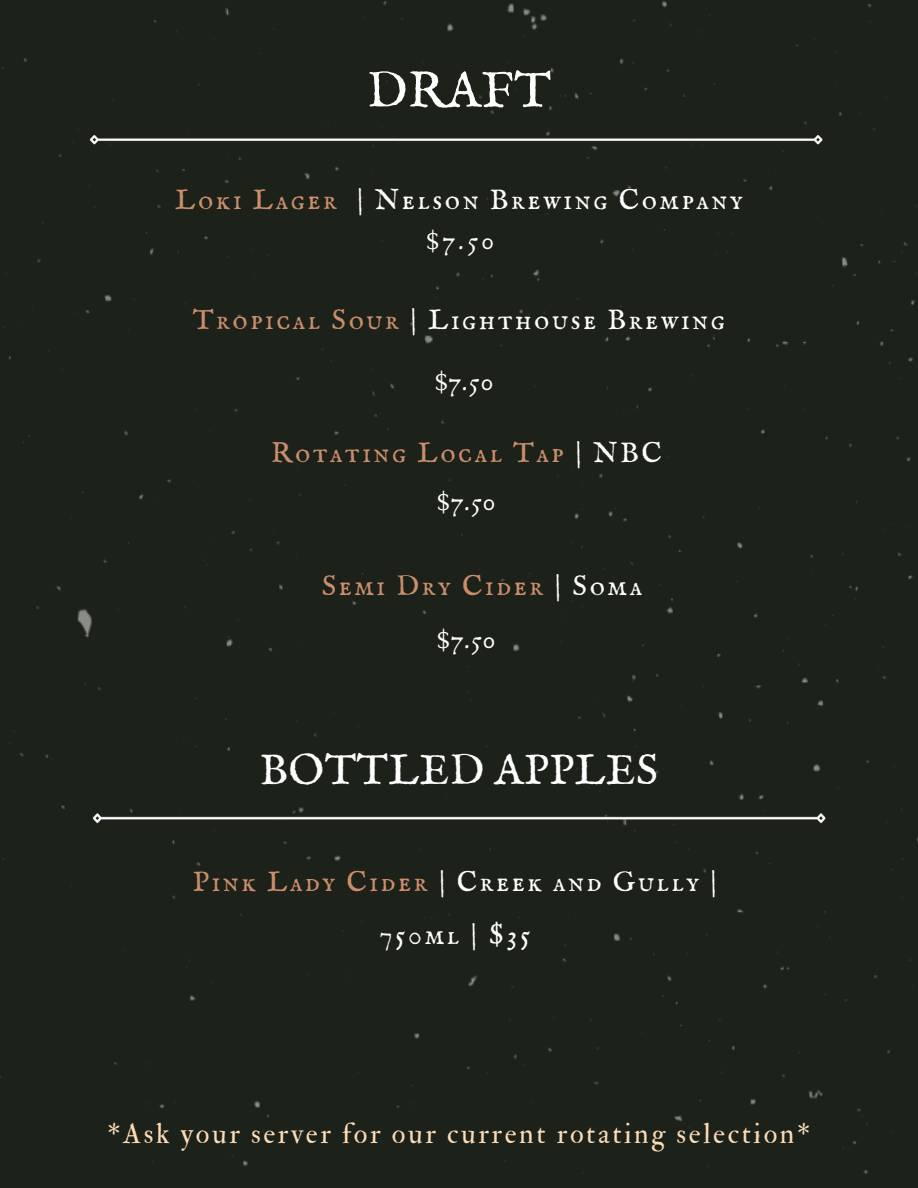
<style>
.page{position:relative;width:918px;height:1188px;background:#fff}
.page>*{position:absolute;margin:0;border:0;box-sizing:border-box;transform-origin:0 0}
.t1{font:50.7px "IM FELL English SC";letter-spacing:.01em;color:#fff}
.t2{font:43.05px "IM FELL English SC";letter-spacing:.01em;color:#fff}
.t3{font:28.5px/52.8px "IM FELL English SC";letter-spacing:.09em;color:#fff;text-align:center}
.t4{font:28.5px "IM FELL English SC";letter-spacing:.09em;color:#cb8e6b}
.t5{font:28.5px "IM FELL Double Pica Roman";letter-spacing:.09em;color:#fddbb4}
.t6{font:25.5px "Anaktoria";color:#fff}
.s1{color:#cb8e6b}
.s2{color:#fff}
</style>
<div class="page">
<div style="left:0;top:1px;width:918px;height:1174px;background:#1c211a"></div>
<img style="left:81px;top:127px;width:750px;height:25px">
<img style="left:84px;top:806px;width:749px;height:25px">
<h1 class="t1" style="left:367px;top:61px;width:185px">DRAFT</h1>
<p class="t4" style="left:175px;top:183px;width:163px">Loki Lager</p>
<h3 class="t3" style="left:357px;top:175px;width:388px">| Nelson Brewing Company</h3>
<p class="t6" style="left:427px;top:226px;width:69px">$7.50</p>
<h3 class="t3" style="left:193px;top:295px;width:533px"><span class="s1">Tropical Sour</span> | Lighthouse Brewing</h3>
<p class="t6" style="left:435px;top:366px;width:60px">$7.50</p>
<h3 class="t4" style="left:271px;top:436px;width:392px">Rotating Local Tap <span class="s2">| NBC</span></h3>
<p class="t6" style="left:437px;top:486px;width:60px">$7.50</p>
<p class="t4" style="left:322px;top:570px;width:322px">Semi Dry Cider <span class="s2">| Soma</span></p>
<h3 class="t6" style="left:437px;top:625px;width:60px">$7.50</h3>
<p class="t2" style="left:260px;top:746px;width:400px">BOTTLED APPLES</p>
<h3 class="t3" style="left:193px;top:857px;width:526px"><span class="s1">Pink Lady Cider</span> | Creek and Gully |<br>750ml | $35</h3>
<h2 class="t5" style="left:107px;top:1116px;width:704px">*Ask your server for our current rotating selection*</h2>
</div>
